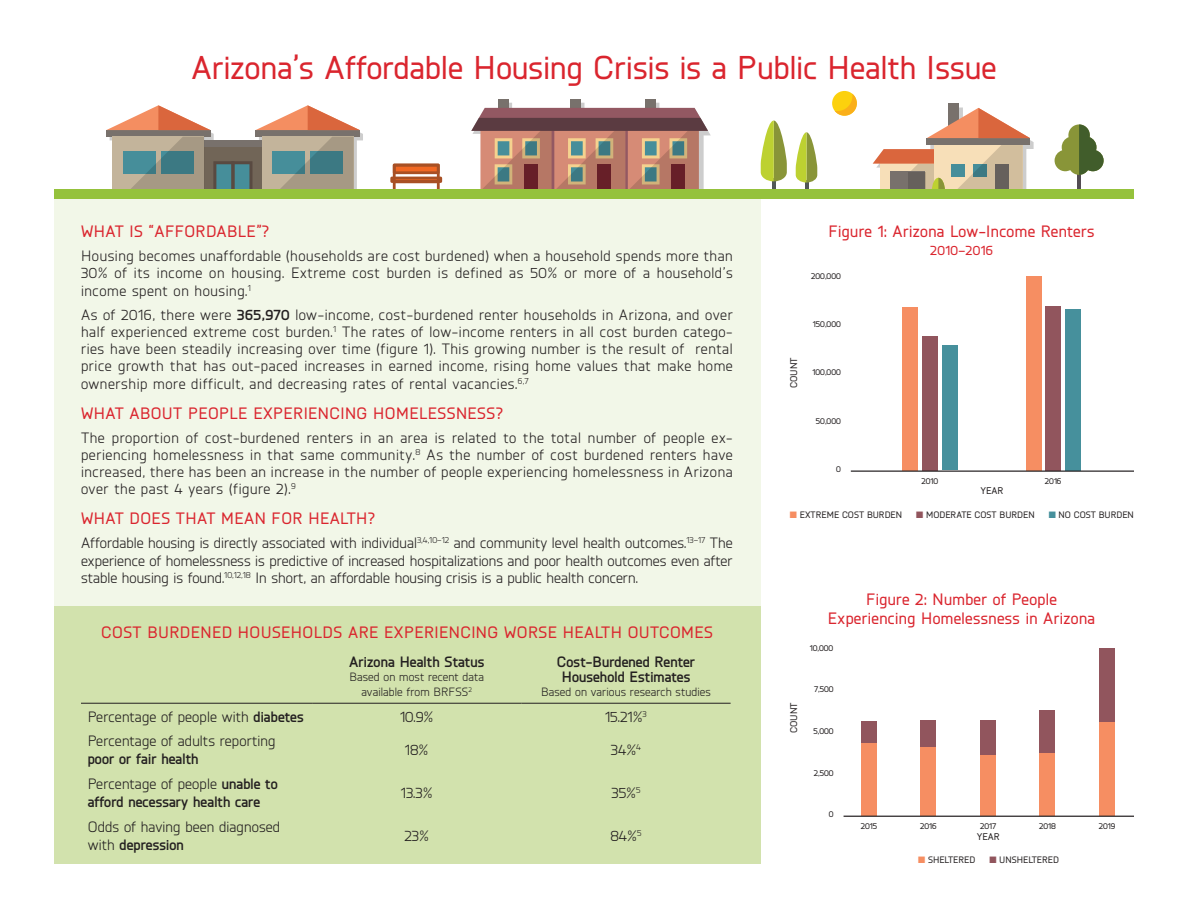
<style>
.page{position:relative;width:1188px;height:918px;background:#fff}
.page>*{position:absolute;margin:0;border:0;box-sizing:border-box;transform-origin:0 0}
.t1{font:500 33px "Knul";letter-spacing:.01em;color:#da252e}
.SS_Column_No_Indent{font:500 16.5px/19.5px "Knul";letter-spacing:.025em;color:#da252e;text-align:center}
.RTF{font:15px/17.2px "Knul";letter-spacing:.04em;color:#231f20;text-align:justify}
.SS_Column_No_Indent-2{font:15px/17.2px "Knul";letter-spacing:.005em;color:#231f20;text-align:justify}
.RTF-2{font:15px/18px "Knul";letter-spacing:.01em;color:#231f20}
.t2{font:700 15px/15px "Knul";letter-spacing:.01em;color:#231f20;text-align:center}
.SS_Column_No_Indent-3{font:500 13.5px "Knul";letter-spacing:.025em;color:#da252e}
.t3{font:12px/14.4px "Knul";letter-spacing:.01em;color:#231f20;text-align:center}
.t4{font:500 9.75px "Knul";color:#231f20}
.t5{font:500 9.3px "Knul";color:#231f20}
.t6{font:500 8.55px "Knul";color:#231f20}
.s1{font-weight:700}
.s2{font-weight:400}
.s3{color:#f68e62}
.s4{color:#91555d}
.s5{color:#46909c}
</style>
<div class="page">
<div style="left:54px;top:194px;width:706px;height:424px;background:#f2f7e8"></div>
<div style="left:948px;top:104px;width:11px;height:22px;background:#78716c"></div>
<svg style="left:106px;top:105px;width:257px;height:85px"></svg>
<div style="left:390px;top:177px;width:52px;height:6px;border:3px solid #a85024"></div>
<svg style="left:393px;top:164px;width:47px;height:26px"></svg>
<hr style="left:393px;top:180px;width:47px;height:3px;background:#a85024">
<hr style="left:1077px;top:164px;width:4px;height:26px;background:#534d53">
<svg style="left:1055px;top:124px;width:49px;height:51px"></svg>
<svg style="left:832px;top:91px;width:25px;height:25px"></svg>
<svg style="left:835px;top:94px;width:22px;height:22px"></svg>
<svg style="left:796px;top:132px;width:21px;height:58px"></svg>
<svg style="left:873px;top:107px;width:161px;height:83px"></svg>
<div style="left:645px;top:99px;width:11px;height:23px;background:#78716c"></div>
<div style="left:570px;top:99px;width:11px;height:23px;background:#78716c"></div>
<div style="left:498px;top:99px;width:11px;height:23px;background:#78716c"></div>
<svg style="left:471px;top:103px;width:240px;height:87px;background:#a88176"></svg>
<svg style="left:772px;top:181px;width:4px;height:9px"></svg>
<svg style="left:761px;top:121px;width:26px;height:60px"></svg>
<div style="left:54px;top:190px;width:1080px;height:9px;background:#95c23c"></div>
<div style="left:54px;top:607px;width:706px;height:257px;background:#d2e2ad"></div>
<hr style="left:81px;top:703px;width:231px;height:1px;background:#231f20">
<hr style="left:312px;top:703px;width:209px;height:1px;background:#231f20">
<hr style="left:521px;top:703px;width:210px;height:1px;background:#231f20">
<div style="left:942px;top:346px;width:16px;height:124px;background:#46909c"></div>
<div style="left:922px;top:336px;width:16px;height:134px;background:#91555d"></div>
<div style="left:902px;top:307px;width:16px;height:163px;background:#f68e62"></div>
<div style="left:1065px;top:309px;width:16px;height:162px;background:#46909c"></div>
<div style="left:1045px;top:306px;width:16px;height:165px;background:#91555d"></div>
<div style="left:1026px;top:276px;width:15px;height:195px;background:#f68e62"></div>
<hr style="left:851px;top:471px;width:283px;height:1px;background:#231f20">
<div style="left:861px;top:721px;width:16px;height:23px;background:#91555d"></div>
<div style="left:861px;top:744px;width:16px;height:72px;background:#f68e62"></div>
<div style="left:921px;top:720px;width:15px;height:27px;background:#91555d"></div>
<div style="left:921px;top:747px;width:15px;height:69px;background:#f68e62"></div>
<div style="left:980px;top:721px;width:16px;height:35px;background:#91555d"></div>
<div style="left:980px;top:756px;width:16px;height:60px;background:#f68e62"></div>
<div style="left:1040px;top:710px;width:15px;height:43px;background:#91555d"></div>
<div style="left:1040px;top:753px;width:15px;height:63px;background:#f68e62"></div>
<div style="left:1099px;top:648px;width:16px;height:75px;background:#91555d"></div>
<div style="left:1099px;top:723px;width:16px;height:93px;background:#f68e62"></div>
<hr style="left:844px;top:816px;width:290px;height:1px;background:#231f20">
<p class="t1" style="left:192px;top:45px;width:806px">Arizona’s Affordable Housing Crisis is a Public Health Issue</p>
<p class="SS_Column_No_Indent" style="left:81px;top:220px;width:190px">WHAT IS “AFFORDABLE”?</p>
<p class="RTF" style="left:81px;top:247px;width:653px">Housing becomes unaffordable (households are cost burdened) when a household spends more than 30% of its income on housing. Extreme cost burden is defined as 50% or more of a household’s income spent on housing.<sup>1</sup></p>
<p class="RTF" style="left:81px;top:305px;width:653px">As of 2016, there were <span class="s1">365,970</span> low-income, cost-burdened renter households in Arizona, and over half experienced extreme cost burden.<sup>1</sup> The rates of low-income renters in all cost burden catego&shy;ries have been steadily increasing over time (figure 1). This growing number is the result of rental price growth that has out-paced increases in earned income, rising home values that make home ownership more difficult, and decreasing rates of rental vacancies.<sup>6,7</sup></p>
<p class="SS_Column_No_Indent" style="left:81px;top:402px;width:424px">WHAT ABOUT PEOPLE EXPERIENCING HOMELESSNESS?</p>
<p class="RTF" style="left:81px;top:428px;width:653px">The proportion of cost-burdened renters in an area is related to the total number of people ex&shy;periencing homelessness in that same community.<sup>8</sup> As the number of cost burdened renters have increased, there has been an increase in the number of people experiencing homelessness in Arizona over the past 4 years (figure 2).<sup>9</sup></p>
<p class="SS_Column_No_Indent" style="left:81px;top:508px;width:296px">WHAT DOES THAT MEAN FOR HEALTH?</p>
<p class="SS_Column_No_Indent-2" style="left:81px;top:534px;width:653px">Affordable housing is directly associated with individual<sup>3,4,10–12</sup> and community level health outcomes.<sup>13–17</sup> The experience of homelessness is predictive of increased hospitalizations and poor health outcomes even after stable housing is found.<sup>10,12,18</sup> In short, an affordable housing crisis is a public health concern.</p>
<p class="SS_Column_No_Indent" style="left:101px;top:622px;width:613px">COST BURDENED HOUSEHOLDS ARE EXPERIENCING WORSE HEALTH OUTCOMES</p>
<p class="t2" style="left:349px;top:653px;width:137px">Arizona Health Status</p>
<p class="t3" style="left:350px;top:670px;width:136px">Based on most recent data available from BRFSS<sup>2</sup></p>
<p class="t2" style="left:557px;top:653px;width:140px">Cost-Burdened Renter<br>Household Estimates</p>
<p class="t3" style="left:541px;top:684px;width:171px">Based on various research studies</p>
<p class="RTF-2" style="left:88px;top:707px;width:217px">Percentage of people with <span class="s1">diabetes</span></p>
<p class="RTF" style="left:400px;top:707px;width:35px">10.9%</p>
<p class="RTF" style="left:605px;top:707px;width:43px">15.21%<sup>3</sup></p>
<p class="RTF-2" style="left:88px;top:731px;width:189px">Percentage of adults reporting <span class="s1">poor or fair health</span></p>
<p class="RTF" style="left:405px;top:741px;width:25px">18%</p>
<p class="RTF" style="left:611px;top:741px;width:32px">34%<sup>4</sup></p>
<p class="t2" style="left:88px;top:774px;width:191px;line-height:18px;text-align:left"><span class="s2">Percentage of people</span> unable to afford necessary health care</p>
<p class="RTF" style="left:401px;top:784px;width:33px">13.3%</p>
<p class="RTF" style="left:611px;top:784px;width:31px">35%<sup>5</sup></p>
<p class="RTF-2" style="left:88px;top:817px;width:194px">Odds of having been diagnosed with <span class="s1">depression</span></p>
<p class="RTF" style="left:404px;top:826px;width:26px">23%</p>
<p class="RTF" style="left:610px;top:826px;width:33px">84%<sup>5</sup></p>
<p class="SS_Column_No_Indent" style="left:829px;top:220px;width:267px">Figure 1: Arizona Low-Income Renters</p>
<p class="SS_Column_No_Indent-3" style="left:930px;top:241px;width:64px">2010–2016</p>
<p class="t6" style="left:811px;top:270px;width:31px">200,000</p>
<p class="t4" style="left:787px;top:388px;width:32px;rotate:-90deg">COUNT</p>
<p class="t6" style="left:813px;top:318px;width:29px">150,000</p>
<p class="t6" style="left:811px;top:320px;width:31px">200,000</p>
<p class="t6" style="left:813px;top:367px;width:30px">100,000</p>
<p class="t6" style="left:813px;top:368px;width:29px">150,000</p>
<p class="t6" style="left:816px;top:415px;width:26px">50,000</p>
<p class="t6" style="left:813px;top:417px;width:30px">100,000</p>
<p class="t6" style="left:836px;top:463px;width:6px">0</p>
<p class="t6" style="left:922px;top:475px;width:18px">2010</p>
<p class="t6" style="left:1045px;top:475px;width:18px">2016</p>
<p class="t4" style="left:980px;top:484px;width:25px">YEAR</p>
<p class="t5" style="left:790px;top:509px;width:114px"><span class="s3">■</span> EXTREME COST BURDEN</p>
<p class="t5" style="left:916px;top:509px;width:120px"><span class="s4">■</span> MODERATE COST BURDEN</p>
<p class="t5" style="left:1049px;top:509px;width:87px"><span class="s5">■</span> NO COST BURDEN</p>
<p class="t6" style="left:836px;top:513px;width:6px">0</p>
<p class="t4" style="left:787px;top:733px;width:32px;rotate:-90deg">COUNT</p>
<p class="SS_Column_No_Indent" style="left:828px;top:588px;width:269px">Figure 2: Number of People<br>Experiencing Homelessness in Arizona</p>
<p class="t6" style="left:810px;top:642px;width:25px">10,000</p>
<p class="t6" style="left:814px;top:683px;width:21px">7,500</p>
<p class="t6" style="left:813px;top:725px;width:22px">5,000</p>
<p class="t6" style="left:814px;top:767px;width:21px">2,500</p>
<p class="t6" style="left:829px;top:808px;width:6px">0</p>
<p class="t6" style="left:861px;top:820px;width:18px">2015</p>
<p class="t6" style="left:920px;top:820px;width:18px">2016</p>
<p class="t6" style="left:980px;top:820px;width:18px">2017</p>
<p class="t6" style="left:1039px;top:820px;width:18px">2018</p>
<p class="t4" style="left:977px;top:829px;width:25px">YEAR</p>
<p class="t5" style="left:918px;top:854px;width:59px"><span class="s3">■</span> SHELTERED</p>
<p class="t5" style="left:989px;top:854px;width:71px"><span class="s4">■</span> UNSHELTERED</p>
<p class="t6" style="left:1099px;top:820px;width:18px">2019</p>
</div>
